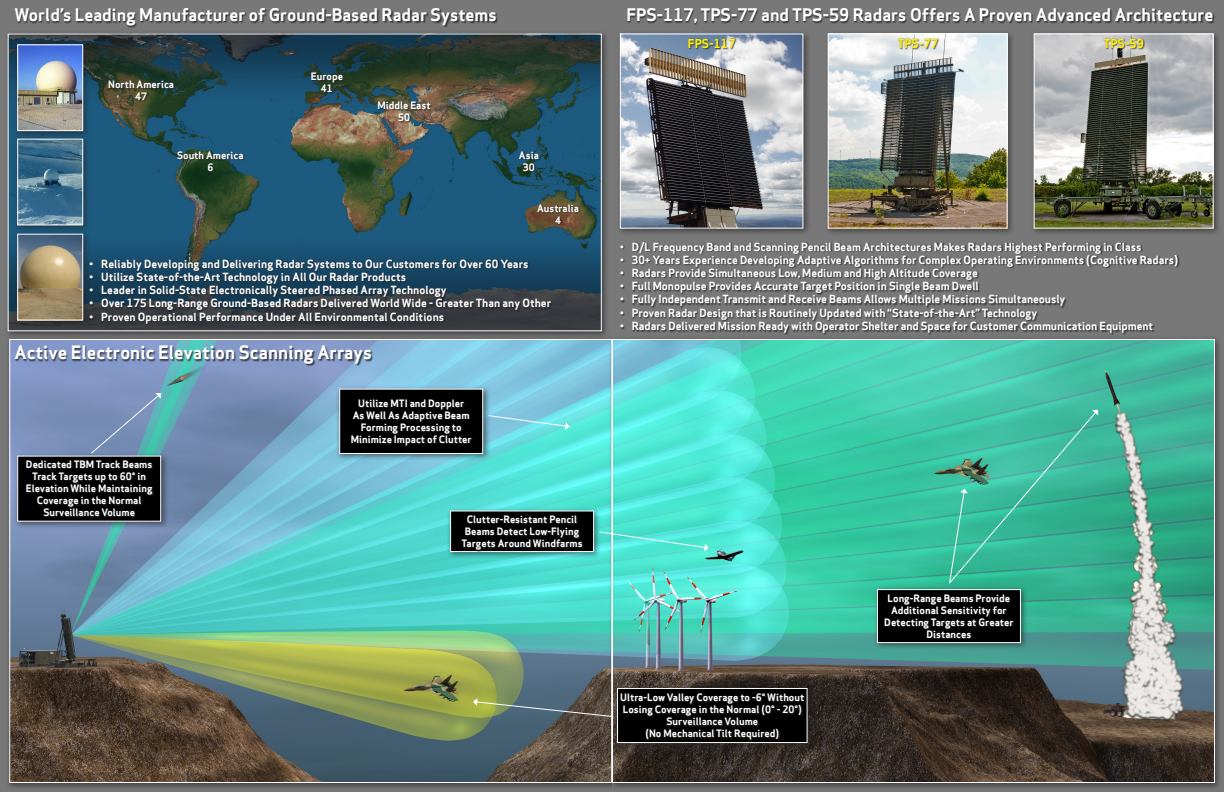
<style>
.page{position:relative;width:1224px;height:792px;background:#fff}
.page>*{position:absolute;margin:0;border:0;box-sizing:border-box;transform-origin:0 0}
.t1{font:700 18px "Apex Sans";color:#fff}
.t2{font:700 17px "Apex Sans";color:#fff}
.t3{font:700 12px "Apex Sans";color:#fff101}
.t4{font:700 11px "Apex Sans";letter-spacing:-.005em;color:#fff}
.t5{font:700 10px/12px "Apex Sans";color:#fff;text-align:center}
</style>
<div class="page">
<div style="left:0;top:0;width:612px;height:792px;background:#787878"></div>
<div style="left:6px;top:336px;width:614px;height:455px;background:#231f20;opacity:.6"></div>
<img style="left:11px;top:341px;width:598px;height:440px">
<div style="left:612px;top:0;width:612px;height:792px;background:#787878"></div>
<div style="left:609px;top:336px;width:613px;height:455px;background:#231f20;opacity:.6"></div>
<svg style="left:614px;top:341px;width:599px;height:440px;background:#49a390"></svg>
<div style="left:4px;top:30px;width:605px;height:309px;background:#231f20;opacity:.6"></div>
<img style="left:10px;top:35px;width:590px;height:294px">
<div style="left:15px;top:8px;width:483px;height:21px;background:#231f20;opacity:.75"></div>
<div style="left:15px;top:346px;width:358px;height:20px;background:#231f20;opacity:.75"></div>
<div style="left:628px;top:8px;width:587px;height:17px;background:#231f20;opacity:.75"></div>
<div style="left:109px;top:80px;width:67px;height:22px;background:#231f20;opacity:.75"></div>
<div style="left:177px;top:151px;width:68px;height:22px;background:#231f20;opacity:.75"></div>
<div style="left:312px;top:73px;width:33px;height:21px;background:#231f20;opacity:.75"></div>
<div style="left:378px;top:102px;width:54px;height:21px;background:#231f20;opacity:.75"></div>
<div style="left:537px;top:204px;width:43px;height:22px;background:#231f20;opacity:.75"></div>
<svg style="left:90px;top:393px;width:71px;height:59px;background:#7498b8"></svg>
<div style="left:14px;top:452px;width:155px;height:77px;background:#231f20;opacity:.6"></div>
<div style="left:17px;top:456px;width:144px;height:66px;background:#000;border:1px solid #fff"></div>
<div style="left:26px;top:461px;width:129px;height:58px;background:#231f20;opacity:.75"></div>
<div style="left:614px;top:685px;width:201px;height:65px;background:#231f20;opacity:.6"></div>
<div style="left:617px;top:688px;width:191px;height:55px;background:#000;border:1px solid #fff"></div>
<div style="left:621px;top:694px;width:185px;height:48px;background:#231f20;opacity:.75"></div>
<div style="left:873px;top:586px;width:155px;height:64px;background:#231f20;opacity:.6"></div>
<div style="left:877px;top:589px;width:144px;height:54px;background:#000;border:1px solid #fff"></div>
<div style="left:885px;top:594px;width:131px;height:46px;background:#231f20;opacity:.75"></div>
<div style="left:90px;top:259px;width:463px;height:67px;background:#231f20;opacity:.75"></div>
<svg style="left:601px;top:531px;width:108px;height:20px;background:#5be8d9"></svg>
<div style="left:447px;top:507px;width:154px;height:53px;background:#231f20;opacity:.6"></div>
<div style="left:450px;top:510px;width:144px;height:42px;background:#000;border:1px solid #fff"></div>
<div style="left:462px;top:515px;width:122px;height:37px;background:#231f20;opacity:.75"></div>
<svg style="left:473px;top:698px;width:141px;height:20px;background:#6c7767"></svg>
<svg style="left:491px;top:414px;width:79px;height:16px"></svg>
<div style="left:336px;top:385px;width:155px;height:76px;background:#231f20;opacity:.6"></div>
<div style="left:339px;top:389px;width:144px;height:65px;background:#000;border:1px solid #fff"></div>
<div style="left:351px;top:399px;width:123px;height:49px;background:#231f20;opacity:.75"></div>
<div style="left:616px;top:30px;width:195px;height:206px;background:#231f20;opacity:.6"></div>
<img style="left:622px;top:35px;width:179px;height:192px">
<div style="left:620px;top:33px;width:183px;height:196px;border:1px solid #fff"></div>
<div style="left:824px;top:30px;width:191px;height:206px;background:#231f20;opacity:.6"></div>
<img style="left:830px;top:35px;width:176px;height:192px">
<div style="left:828px;top:33px;width:180px;height:196px;border:1px solid #fff"></div>
<div style="left:689px;top:38px;width:48px;height:12px;background:#231f20;opacity:.75"></div>
<div style="left:898px;top:38px;width:41px;height:12px;background:#231f20;opacity:.75"></div>
<svg style="left:948px;top:410px;width:150px;height:174px;background:#3bb899"></svg>
<div style="left:519px;top:151px;width:21px;height:22px;background:#231f20;opacity:.75"></div>
<div style="left:1030px;top:30px;width:191px;height:206px;background:#231f20;opacity:.6"></div>
<img style="left:1036px;top:35px;width:176px;height:192px">
<div style="left:1034px;top:33px;width:180px;height:196px;border:1px solid #fff"></div>
<div style="left:1104px;top:38px;width:41px;height:12px;background:#231f20;opacity:.75"></div>
<div style="left:14px;top:41px;width:77px;height:98px;background:#231f20;opacity:.6"></div>
<img style="left:19px;top:46px;width:62px;height:83px">
<div style="left:17px;top:44px;width:66px;height:87px;border:1px solid #fff"></div>
<div style="left:14px;top:135px;width:77px;height:98px;background:#231f20;opacity:.6"></div>
<img style="left:19px;top:141px;width:62px;height:82px">
<div style="left:17px;top:139px;width:66px;height:86px;border:1px solid #fff"></div>
<div style="left:14px;top:230px;width:77px;height:98px;background:#231f20;opacity:.6"></div>
<img style="left:19px;top:236px;width:62px;height:83px">
<div style="left:17px;top:234px;width:66px;height:87px;border:1px solid #fff"></div>
<div style="left:620px;top:242px;width:560px;height:93px;background:#231f20;opacity:.75"></div>
<p class="t2" style="left:15px;top:4px;width:484px">World’s Leading Manufacturer of Ground-Based Radar Systems</p>
<p class="t5" style="left:108px;top:78px;width:67px">North America</p>
<p class="t5" style="left:135px;top:90px;width:13px">47</p>
<p class="t5" style="left:177px;top:149px;width:68px">South America</p>
<p class="t5" style="left:207px;top:161px;width:7px">6</p>
<p class="t5" style="left:311px;top:70px;width:34px">Europe</p>
<p class="t5" style="left:321px;top:82px;width:13px">41</p>
<p class="t5" style="left:377px;top:99px;width:55px">Middle East</p>
<p class="t5" style="left:398px;top:111px;width:13px">50</p>
<p class="t5" style="left:519px;top:149px;width:21px">Asia</p>
<p class="t5" style="left:523px;top:161px;width:13px">30</p>
<p class="t5" style="left:537px;top:202px;width:43px">Australia</p>
<p class="t5" style="left:555px;top:214px;width:7px">4</p>
<p class="t4" style="left:89px;top:257px;width:441px">• Reliably Developing and Delivering Radar Systems to Our Customers for Over 60 Years</p>
<p class="t4" style="left:89px;top:270px;width:318px">• Utilize State-of-the-Art Technology in All Our Radar Products</p>
<p class="t4" style="left:89px;top:283px;width:359px">• Leader in Solid-State Electronically Steered Phased Array Technology</p>
<p class="t4" style="left:89px;top:296px;width:464px">• Over 175 Long-Range Ground-Based Radars Delivered World Wide - Greater Than any Other</p>
<p class="t4" style="left:89px;top:309px;width:357px">• Proven Operational Performance Under All Environmental Conditions</p>
<p class="t1" style="left:15px;top:341px;width:359px">Active Electronic Elevation Scanning Arrays</p>
<p class="t5" style="left:26px;top:459px;width:128px">Dedicated TBM Track Beams<br>Track Targets up to 60° in<br>Elevation While Maintaining<br>Coverage in the Normal<br>Surveillance Volume</p>
<p class="t5" style="left:351px;top:397px;width:123px">Utilize MTI and Doppler<br>As Well As Adaptive Beam<br>Forming Processing to<br>Minimize Impact of Clutter</p>
<p class="t5" style="left:462px;top:513px;width:122px">Clutter-Resistant Pencil<br>Beams Detect Low-Flying<br>Targets Around Windfarms</p>
<p class="t2" style="left:627px;top:4px;width:588px">FPS-117, TPS-77 and TPS-59 Radars Offers A Proven Advanced Architecture</p>
<p class="t3" style="left:688px;top:36px;width:49px">FPS-117</p>
<p class="t3" style="left:897px;top:36px;width:42px">TPS-77</p>
<p class="t3" style="left:1103px;top:36px;width:42px">TPS-59</p>
<p class="t4" style="left:620px;top:239px;width:523px">• D/L Frequency Band and Scanning Pencil Beam Architectures Makes Radars Highest Performing in Class</p>
<p class="t4" style="left:620px;top:253px;width:560px">• 30+ Years Experience Developing Adaptive Algorithms for Complex Operating Environments (Cognitive Radars)</p>
<p class="t4" style="left:620px;top:266px;width:360px">• Radars Provide Simultaneous Low, Medium and High Altitude Coverage</p>
<p class="t4" style="left:620px;top:279px;width:361px">• Full Monopulse Provides Accurate Target Position in Single Beam Dwell</p>
<p class="t4" style="left:620px;top:292px;width:447px">• Fully Independent Transmit and Receive Beams Allows Multiple Missions Simultaneously</p>
<p class="t4" style="left:620px;top:305px;width:419px">• Proven Radar Design that is Routinely Updated with “State-of-the-Art” Technology</p>
<p class="t4" style="left:620px;top:319px;width:535px">• Radars Delivered Mission Ready with Operator Shelter and Space for Customer Communication Equipment</p>
<p class="t5" style="left:620px;top:692px;width:186px">Ultra-Low Valley Coverage to -6° Without<br>Losing Coverage in the Normal (0° - 20°)<br>Surveillance Volume</p>
<p class="t5" style="left:645px;top:728px;width:135px">(No Mechanical Tilt Required)</p>
<p class="t5" style="left:884px;top:592px;width:131px">Long-Range Beams Provide<br>Additional Sensitivity for<br>Detecting Targets at Greater<br>Distances</p>
</div>
